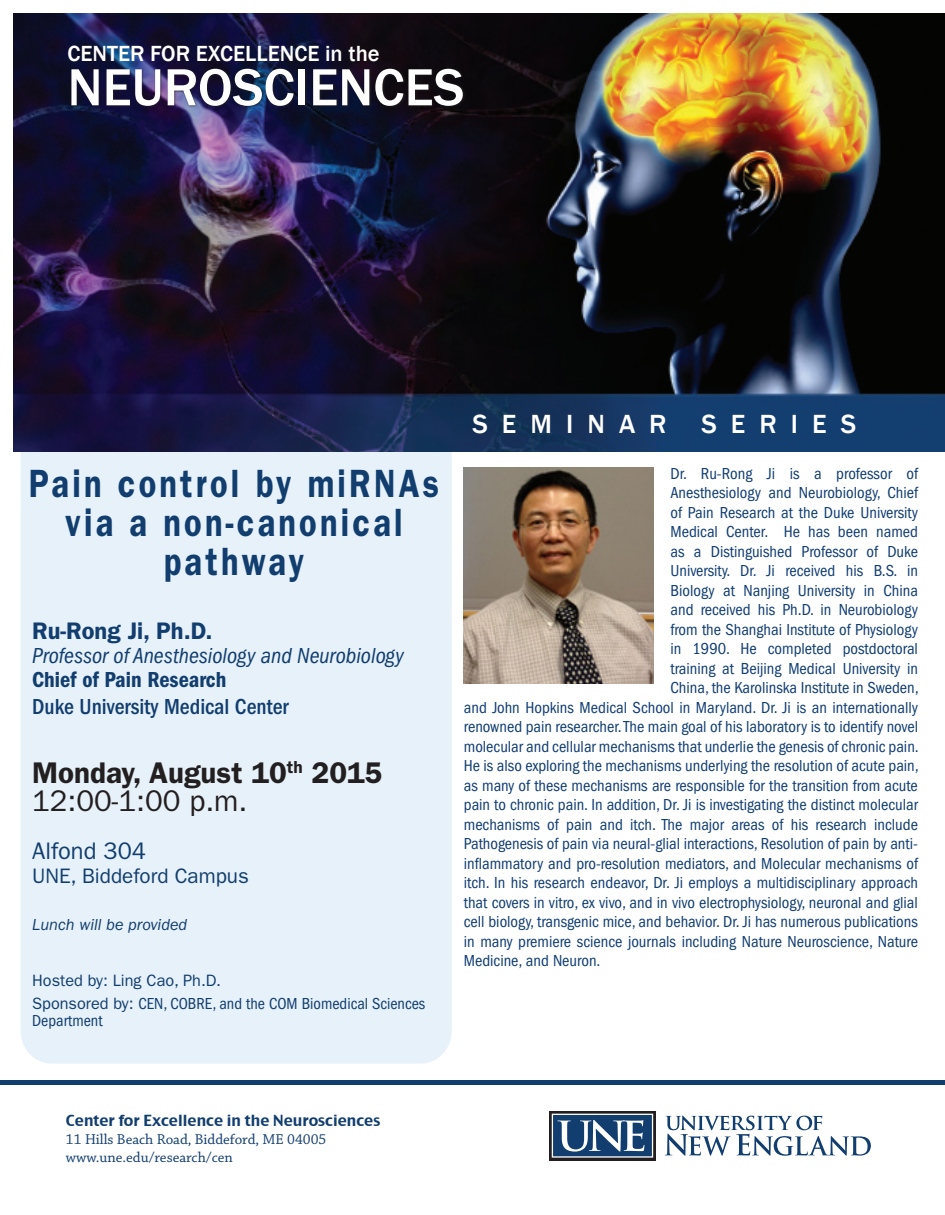
<style>
.page{position:relative;width:945px;height:1215px;background:#fff}
.page>*{position:absolute;margin:0;border:0;box-sizing:border-box;transform-origin:0 0}
.t1{font:500 54px "Franklin Gothic";color:#fff}
.t2{font:600 39.6px/39px "ITC Franklin Gothic Std";letter-spacing:.1em;color:#113d6f;text-align:center;scale:.82 1}
.t3{font:600 30px/28.5px "ITC Franklin Gothic Std";color:#231f20}
.t4{font:500 27px "Franklin Gothic";letter-spacing:.52em;color:#fff}
.t5{font:600 24px "ITC Franklin Gothic Std";color:#113d6f}
.t6{font:24px "ITC Franklin Gothic Std";color:#113d6f}
.t7{font:italic condensed 22.5px "ITC Franklin Gothic Std";color:#113d6f}
.t8{font:500 condensed 22.5px "ITC Franklin Gothic Std";color:#113d6f}
.t9{font:500 22.5px "Franklin Gothic";color:#fff}
.t10{font:22.5px "ITC Franklin Gothic Std Dm Cd";color:#113d6f}
.t11{font:21px "ITC Franklin Gothic Std";color:#113d6f}
.t12{font:condensed 16.5px "ITC Franklin Gothic Std";color:#103d73}
.t13{font:condensed 16.5px/16.5px "ITC Franklin Gothic Std";color:#113d6f}
.t14{font:16.5px "ITC Franklin Gothic Std";color:#113d6f}
.t15{font:italic 16.5px "ITC Franklin Gothic Std";color:#113d6f}
.Body_Franklin{font:15px "Chaparral Pro";color:#113d6f}
.Body_Franklin-2{font:15px "Charcoal CY";color:#113d6f}
.s1{font-weight:400}
.s2{font-stretch:normal}
</style>
<div class="page">
<div style="left:21px;top:451px;width:431px;height:613px;background:#e6f1f9"></div>
<hr style="left:0;top:1080px;width:945px;height:4px;background:#113d6f">
<svg style="left:665px;top:1116px;width:206px;height:40px"></svg>
<svg style="left:549px;top:1111px;width:107px;height:50px"></svg>
<div style="left:552px;top:1114px;width:101px;height:44px;background:#113d6f;border:1px solid #fff"></div>
<svg style="left:557px;top:1120px;width:87px;height:32px"></svg>
<img style="left:14px;top:14px;width:931px;height:437px">
<div style="left:71px;top:68px;width:395px;height:41px;background:#231f20;opacity:.75"></div>
<img style="left:464px;top:468px;width:190px;height:216px">
<p class="t9" style="left:68px;top:40px;width:314px">CENTER FOR EXCELLENCE in the</p>
<p class="t1" style="left:68px;top:54px;width:398px">NEUROSCIENCES</p>
<p class="t4" style="left:472px;top:407px;width:196px">SEMINAR</p>
<p class="t4" style="left:702px;top:407px;width:156px">SERIES</p>
<p class="t2" style="left:29px;top:464px;width:502px">Pain control by miRNAs via a non-canonical</p>
<p class="t2" style="left:164px;top:542px;width:173px">pathway</p>
<p class="t5" style="left:32px;top:617px;width:182px">Ru-Rong Ji, Ph.D.</p>
<p class="t7" style="left:32px;top:643px;width:374px">Professor of Anesthesiology and Neurobiology</p>
<p class="t10" style="left:32px;top:667px;width:196px">Chief of Pain Research</p>
<p class="t8" style="left:32px;top:694px;width:258px">Duke University Medical Center</p>
<p class="t3" style="left:32px;top:758px;width:352px">Monday, August 10<sup>th</sup> 2015<br><span class="s1">12:00-1:00 p.m.</span></p>
<p class="t6" style="left:32px;top:838px;width:115px">Alfond 304</p>
<p class="t11" style="left:32px;top:864px;width:218px">UNE, Biddeford Campus</p>
<p class="t15" style="left:32px;top:915px;width:157px">Lunch will be provided</p>
<p class="t14" style="left:32px;top:971px;width:190px">Hosted by: Ling Cao, Ph.D.</p>
<p class="t13" style="left:32px;top:996px;width:395px"><span class="s2">Sponsored by:</span> CEN, COBRE, and the COM Biomedical Sciences<br>Department</p>
<p class="t12" style="left:670px;top:464px;width:249px">Dr. Ru-Rong Ji is a professor of</p>
<p class="t12" style="left:670px;top:484px;width:249px">Anesthesiology and Neurobiology, Chief</p>
<p class="t12" style="left:670px;top:503px;width:249px">of Pain Research at the Duke University</p>
<p class="t12" style="left:670px;top:523px;width:249px">Medical Center. He has been named</p>
<p class="t12" style="left:670px;top:542px;width:249px">as a Distinguished Professor of Duke</p>
<p class="t12" style="left:670px;top:562px;width:249px">University. Dr. Ji received his B.S. in</p>
<p class="t12" style="left:670px;top:581px;width:249px">Biology at Nanjing University in China</p>
<p class="t12" style="left:670px;top:601px;width:249px">and received his Ph.D. in Neurobiology</p>
<p class="t12" style="left:670px;top:620px;width:249px">from the Shanghai Institute of Physiology</p>
<p class="t12" style="left:670px;top:640px;width:249px">in 1990. He completed postdoctoral</p>
<p class="t12" style="left:670px;top:659px;width:249px">training at Beijing Medical University in</p>
<p class="t12" style="left:670px;top:679px;width:250px">China, the Karolinska Institute in Sweden,</p>
<p class="t12" style="left:464px;top:698px;width:456px">and John Hopkins Medical School in Maryland. Dr. Ji is an internationally</p>
<p class="t12" style="left:464px;top:718px;width:456px">renowned pain researcher. The main goal of his laboratory is to identify novel</p>
<p class="t12" style="left:464px;top:737px;width:457px">molecular and cellular mechanisms that underlie the genesis of chronic pain.</p>
<p class="t12" style="left:464px;top:757px;width:457px">He is also exploring the mechanisms underlying the resolution of acute pain,</p>
<p class="t12" style="left:464px;top:776px;width:456px">as many of these mechanisms are responsible for the transition from acute</p>
<p class="t12" style="left:464px;top:796px;width:456px">pain to chronic pain. In addition, Dr. Ji is investigating the distinct molecular</p>
<p class="t12" style="left:464px;top:815px;width:456px">mechanisms of pain and itch. The major areas of his research include</p>
<p class="t12" style="left:464px;top:835px;width:456px">Pathogenesis of pain via neural-glial interactions, Resolution of pain by anti-</p>
<p class="t12" style="left:464px;top:854px;width:456px">inflammatory and pro-resolution mediators, and Molecular mechanisms of</p>
<p class="t12" style="left:464px;top:874px;width:456px">itch. In his research endeavor, Dr. Ji employs a multidisciplinary approach</p>
<p class="t12" style="left:464px;top:893px;width:456px">that covers in vitro, ex vivo, and in vivo electrophysiology, neuronal and glial</p>
<p class="t12" style="left:464px;top:913px;width:456px">cell biology, transgenic mice, and behavior. Dr. Ji has numerous publications</p>
<p class="t12" style="left:464px;top:932px;width:456px">in many premiere science journals including Nature Neuroscience, Nature</p>
<p class="t12" style="left:464px;top:952px;width:138px">Medicine, and Neuron.</p>
<p class="Body_Franklin-2" style="left:66px;top:1111px;width:316px">Center for Excellence in the Neurosciences</p>
<p class="Body_Franklin" style="left:66px;top:1131px;width:262px">11 Hills Beach Road, Biddeford, ME 04005</p>
<p class="Body_Franklin" style="left:66px;top:1149px;width:168px">www.une.edu/research/cen</p>
</div>
